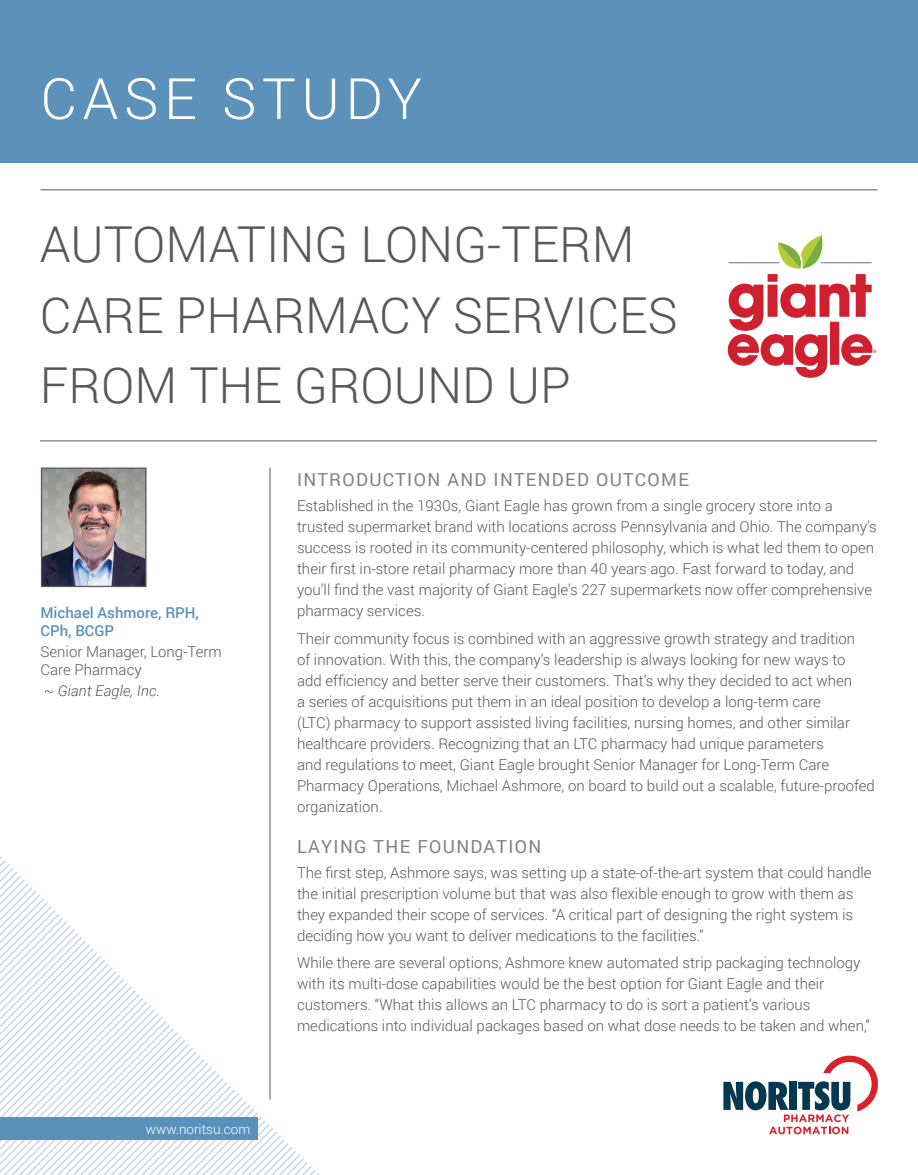
<style>
.page{position:relative;width:918px;height:1175px;background:#fff}
.page>*{position:absolute;margin:0;border:0;box-sizing:border-box;transform-origin:0 0}
.t1{font:300 57px "Roboto";letter-spacing:.1em;color:#fff}
.t2{font:300 49.5px/70.5px "Roboto";color:#57585a}
.t3{font:18px "Roboto";letter-spacing:.075em;color:#808285}
.t4{font:300 15px/21px "Roboto";color:#57585a}
.t5{font:500 15px/18px "Roboto";color:#5c91b9}
.t6{font:italic 300 15px "Roboto";color:#57585a}
.t7{font:300 13.5px "Roboto";color:#fff}
</style>
<div class="page">
<div style="left:0;top:0;width:918px;height:163px;background:#5c91b9"></div>
<svg style="left:0;top:856px;width:315px;height:318px"></svg>
<hr style="left:40px;top:189px;width:838px;height:1px;background:#57585a">
<div style="left:0;top:1117px;width:257px;height:23px;background:#5a91bb"></div>
<svg style="left:723px;top:1055px;width:155px;height:79px"></svg>
<svg style="left:728px;top:235px;width:148px;height:143px"></svg>
<hr style="left:270px;top:467px;width:1px;height:632px;background:#57585a">
<hr style="left:40px;top:440px;width:837px;height:1px;background:#57585a">
<img style="left:43px;top:469px;width:102px;height:116px">
<div style="left:41px;top:467px;width:106px;height:120px;border:1px solid #57585a"></div>
<h1 class="t1" style="left:40px;top:59px;width:383px">CASE STUDY</h1>
<h2 class="t2" style="left:40px;top:207px;width:639px">AUTOMATING LONG-TERM<br>CARE PHARMACY SERVICES<br>FROM THE GROUND UP</h2>
<p class="t5" style="left:40px;top:602px;width:160px">Michael Ashmore, RPH,<br>CPh, BCGP</p>
<p class="t4" style="left:40px;top:642px;width:183px;line-height:18px">Senior Manager, Long-Term<br>Care Pharmacy</p>
<p class="t6" style="left:44px;top:680px;width:118px">~ Giant Eagle, Inc.</p>
<p class="t7" style="left:146px;top:1119px;width:106px">www.noritsu.com</p>
<p class="t3" style="left:297px;top:467px;width:393px">INTRODUCTION AND INTENDED OUTCOME</p>
<p class="t4" style="left:297px;top:494px;width:581px">Established in the 1930s, Giant Eagle has grown from a single grocery store into a trusted supermarket brand with locations across Pennsylvania and Ohio. The company’s success is rooted in its community-centered philosophy, which is what led them to open their first in-store retail pharmacy more than 40 years ago. Fast forward to today, and you’ll find the vast majority of Giant Eagle’s 227 supermarkets now offer comprehensive pharmacy services.</p>
<p class="t4" style="left:297px;top:627px;width:579px">Their community focus is combined with an aggressive growth strategy and tradition<br>of innovation. With this, the company’s leadership is always looking for new ways to<br>add efficiency and better serve their customers. That’s why they decided to act when<br>a series of acquisitions put them in an ideal position to develop a long-term care<br>(LTC) pharmacy to support assisted living facilities, nursing homes, and other similar healthcare providers. Recognizing that an LTC pharmacy had unique parameters<br>and regulations to meet, Giant Eagle brought Senior Manager for Long-Term Care Pharmacy Operations, Michael Ashmore, on board to build out a scalable, future-proofed organization.</p>
<p class="t3" style="left:297px;top:834px;width:246px">LAYING THE FOUNDATION</p>
<p class="t4" style="left:297px;top:861px;width:576px">The first step, Ashmore says, was setting up a state-of-the-art system that could handle the initial prescription volume but that was also flexible enough to grow with them as they expanded their scope of services. “A critical part of designing the right system is deciding how you want to deliver medications to the facilities.”</p>
<p class="t4" style="left:297px;top:952px;width:575px">While there are several options, Ashmore knew automated strip packaging technology with its multi-dose capabilities would be the best option for Giant Eagle and their customers. “What this allows an LTC pharmacy to do is sort a patient’s various medications into individual packages based on what dose needs to be taken and when,”</p>
</div>
